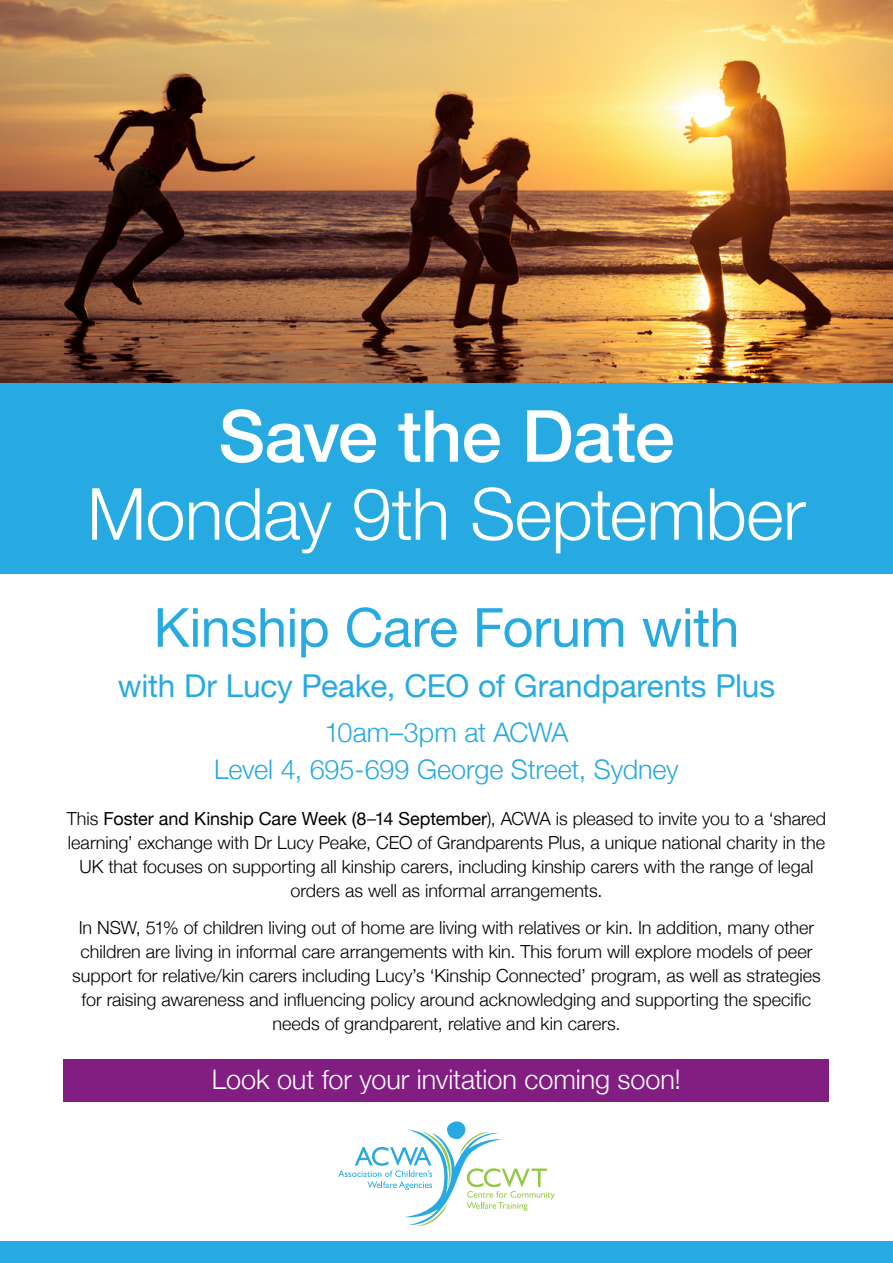
<style>
.page{position:relative;width:893px;height:1263px;background:#fff}
.page>*{position:absolute;margin:0;border:0;box-sizing:border-box;transform-origin:0 0}
.t1{font:300 72px "Helvetica Neue";letter-spacing:-.01em;color:#fff}
.t2{font:500 72px "Helvetica Neue";letter-spacing:-.01em;color:#fff}
.t3{font:54px "Helvetica Neue";letter-spacing:-.01em;color:#27aae1}
.t4{font:31.5px "Helvetica Neue";letter-spacing:-.005em;color:#27aae1}
.t5{font:300 27px/36.6px "Helvetica Neue";letter-spacing:-.005em;color:#27aae1;text-align:center}
.t6{font:300 27px "Helvetica Neue";letter-spacing:-.005em;color:#fff}
.t7{font:300 18px/24px "Helvetica Neue";color:#000;text-align:center}
.s1{font-weight:400}
</style>
<div class="page">
<svg style="left:338px;top:1121px;width:217px;height:105px"></svg>
<div style="left:0;top:383px;width:893px;height:191px;background:#27aae1"></div>
<div style="left:0;top:1242px;width:893px;height:21px;background:#27aae1"></div>
<img style="left:0;top:0;width:893px;height:383px">
<div style="left:64px;top:1059px;width:765px;height:42px;background:#821e82"></div>
<h1 class="t2" style="left:218px;top:378px;width:458px">Save the Date</h1>
<h1 class="t1" style="left:87px;top:456px;width:720px">Monday 9th September</h1>
<h2 class="t3" style="left:154px;top:589px;width:587px">Kinship Care Forum with</h2>
<h3 class="t4" style="left:118px;top:663px;width:659px">with Dr Lucy Peake, CEO of Grandparents Plus</h3>
<h3 class="t5" style="left:214px;top:713px;width:466px">10am–3pm at ACWA<br>Level 4, 695-699 George Street, Sydney</h3>
<p class="t7" style="left:67px;top:806px;width:761px">This <span class="s1">Foster and Kinship Care Week (8</span>–<span class="s1">14 September</span>), ACWA is pleased to invite you to a ‘shared learning’ exchange with Dr Lucy Peake, CEO of Grandparents Plus, a unique national charity in the UK that focuses on supporting all kinship carers, including kinship carers with the range of legal orders as well as informal arrangements.</p>
<p class="t7" style="left:72px;top:914px;width:750px">In NSW, 51% of children living out of home are living with relatives or kin. In addition, many other children are living in informal care arrangements with kin. This forum will explore models of peer support for relative/kin carers including Lucy’s ‘Kinship Connected’ program, as well as strategies for raising awareness and influencing policy around acknowledging and supporting the specific needs of grandparent, relative and kin carers.</p>
<h3 class="t6" style="left:212px;top:1057px;width:471px">Look out for your invitation coming soon!</h3>
</div>
